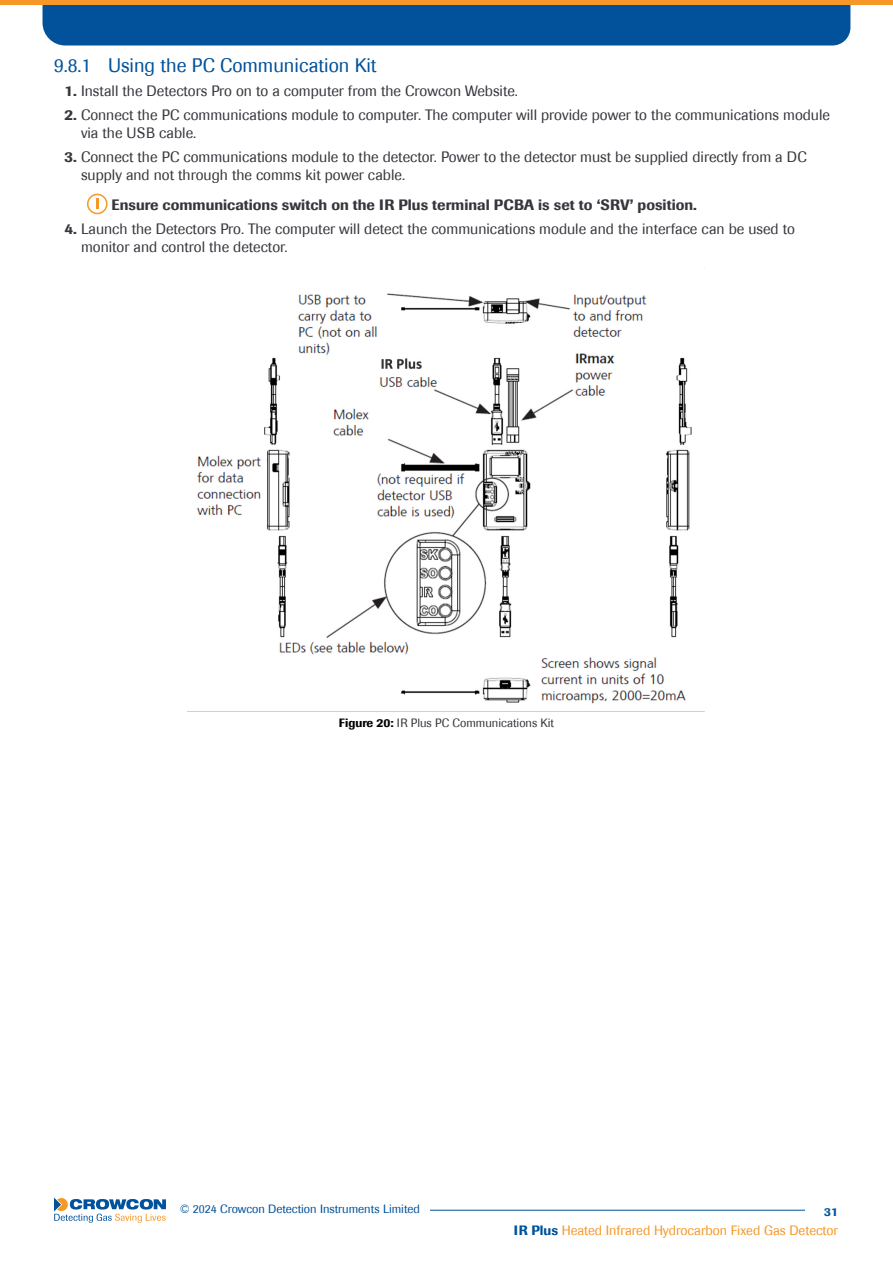
<style>
.page{position:relative;width:893px;height:1263px;background:#fff}
.page>*{position:absolute;margin:0;border:0;box-sizing:border-box;transform-origin:0 0}
.t1{font:19.5px "Imago";color:#01529a}
.t2{font:15px/18px "Imago";color:#36363d}
.information{font:500 15px "Imago";color:#36363d}
.t3{font:13.5px "Imago";color:#f79727}
.t4{font:12px "Imago";color:#01529a}
.t5{font:12px "Imago";color:#36363d}
.t6{font:500 12px "Imago";color:#01529a}
.s1{font-weight:500}
.s2{font-weight:500;color:#000}
.s3{font-weight:500;color:#01529a}
</style>
<div class="page">
<hr style="left:430px;top:1210px;width:375px;height:1px;background:#01529a">
<svg style="left:54px;top:1197px;width:112px;height:26px"></svg>
<div style="left:43px;top:4px;width:807px;height:41px;background:#01529a"></div>
<hr style="left:0;top:0;width:893px;height:4px;background:#f79727">
<div style="left:87px;top:194px;width:21px;height:20px;border:2px solid #f79727;border-radius:50%"></div>
<svg style="left:96px;top:199px;width:3px;height:10px"></svg>
<img style="left:188px;top:268px;width:517px;height:444px">
<p class="t1" style="left:54px;top:54px;width:324px">9.8.1 Using the PC Communication Kit</p>
<p class="t2" style="left:64px;top:82px;width:455px"><span class="s1">1.</span> Install the Detectors Pro on to a computer from the Crowcon Website.</p>
<p class="t2" style="left:81px;top:106px;width:750px;text-indent:-16px"><span class="s1">2.</span> Connect the PC communications module to computer. The computer will provide power to the communications module via the USB cable.</p>
<p class="t2" style="left:81px;top:148px;width:727px;text-indent:-16px"><span class="s1">3.</span> Connect the PC communications module to the detector. Power to the detector must be supplied directly from a DC supply and not through the comms kit power cable.</p>
<p class="information" style="left:112px;top:195px;width:587px">Ensure communications switch on the IR Plus terminal PCBA is set to ‘SRV’ position.</p>
<p class="t2" style="left:81px;top:220px;width:715px;text-indent:-16px"><span class="s1">4.</span> Launch the Detectors Pro. The computer will detect the communications module and the interface can be used to monitor and control the detector.</p>
<p class="t5" style="left:339px;top:716px;width:217px"><span class="s2">Figure 20:</span> IR Plus PC Communications Kit</p>
<p class="t4" style="left:180px;top:1202px;width:242px">© 2024 Crowcon Detection Instruments Limited</p>
<p class="t6" style="left:824px;top:1204px;width:15px">31</p>
<p class="t3" style="left:514px;top:1222px;width:326px"><span class="s3">IR Plus</span> Heated Infrared Hydrocarbon Fixed Gas Detector</p>
</div>
